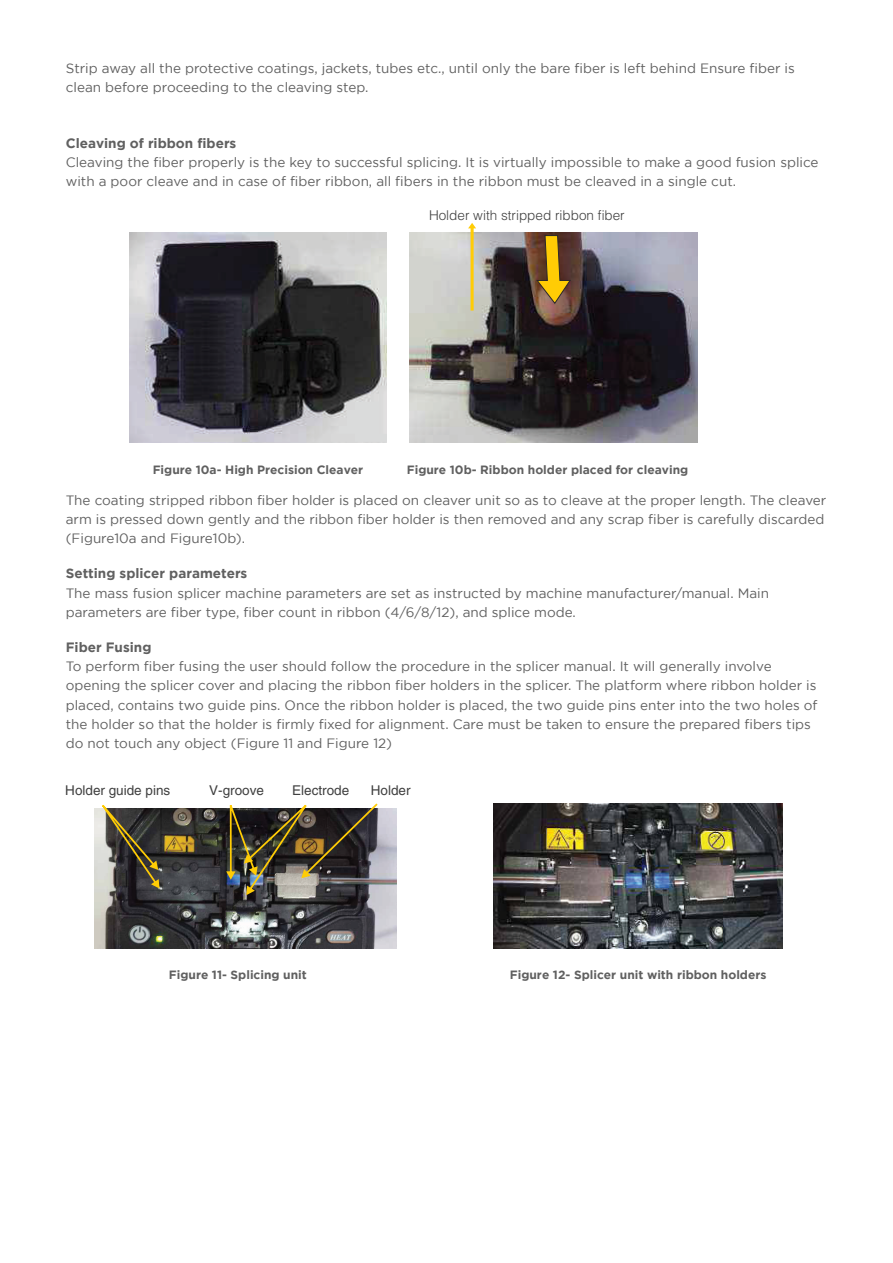
<style>
.page{position:relative;width:893px;height:1263px;background:#fff}
.page>*{position:absolute;margin:0;border:0;box-sizing:border-box;transform-origin:0 0}
.t1{font:13.5px/19.2px "Gotham";color:#606060}
.t2{font:700 13.5px "Gotham";color:#606060}
.t3{font:13.5px "Helvetica LT Std";color:#404040}
.t4{font:300 13.5px "Helvetica LT Std";color:#404040}
.t5{font:700 12px "Gotham";color:#606060}
</style>
<div class="page">
<img style="left:409px;top:233px;width:289px;height:210px">
<img style="left:130px;top:233px;width:256px;height:210px">
<svg style="left:536px;top:235px;width:35px;height:69px"></svg>
<svg style="left:468px;top:223px;width:8px;height:88px"></svg>
<img style="left:94px;top:809px;width:303px;height:140px">
<svg style="left:102px;top:805px;width:58px;height:84px"></svg>
<img style="left:226px;top:803px;width:152px;height:92px">
<img style="left:494px;top:803px;width:288px;height:146px">
<p class="t1" style="left:66px;top:58px;width:731px">Strip away all the protective coatings, jackets, tubes etc., until only the bare fiber is left behind Ensure fiber is clean before proceeding to the cleaving step.</p>
<p class="t2" style="left:66px;top:135px;width:172px">Cleaving of ribbon fibers</p>
<p class="t1" style="left:66px;top:152px;width:754px">Cleaving the fiber properly is the key to successful splicing. It is virtually impossible to make a good fusion splice with a poor cleave and in case of fiber ribbon, all fibers in the ribbon must be cleaved in a single cut.</p>
<p class="t4" style="left:429px;top:207px;width:197px">Holder with stripped ribbon fiber</p>
<p class="t5" style="left:153px;top:463px;width:212px">Figure 10a- High Precision Cleaver</p>
<p class="t5" style="left:407px;top:463px;width:283px">Figure 10b- Ribbon holder placed for cleaving</p>
<p class="t1" style="left:66px;top:490px;width:762px">The coating stripped ribbon fiber holder is placed on cleaver unit so as to cleave at the proper length. The cleaver arm is pressed down gently and the ribbon fiber holder is then removed and any scrap fiber is carefully discarded (Figure10a and Figure10b).</p>
<p class="t2" style="left:66px;top:566px;width:183px">Setting splicer parameters</p>
<p class="t1" style="left:66px;top:583px;width:705px">The mass fusion splicer machine parameters are set as instructed by machine manufacturer/manual. Main parameters are fiber type, fiber count in ribbon (4/6/8/12), and splice mode.</p>
<p class="t2" style="left:66px;top:639px;width:87px">Fiber Fusing</p>
<p class="t1" style="left:66px;top:656px;width:753px">To perform fiber fusing the user should follow the procedure in the splicer manual. It will generally involve opening the splicer cover and placing the ribbon fiber holders in the splicer. The platform where ribbon holder is placed, contains two guide pins. Once the ribbon holder is placed, the two guide pins enter into the two holes of the holder so that the holder is firmly fixed for alignment. Care must be taken to ensure the prepared fibers tips do not touch any object (Figure 11 and Figure 12)</p>
<p class="t3" style="left:65px;top:783px;width:107px">Holder guide pins</p>
<p class="t3" style="left:209px;top:783px;width:56px">V-groove</p>
<p class="t3" style="left:292px;top:783px;width:58px">Electrode</p>
<p class="t3" style="left:371px;top:783px;width:41px">Holder</p>
<p class="t5" style="left:169px;top:968px;width:139px">Figure 11- Splicing unit</p>
<p class="t5" style="left:510px;top:968px;width:258px">Figure 12- Splicer unit with ribbon holders</p>
</div>
